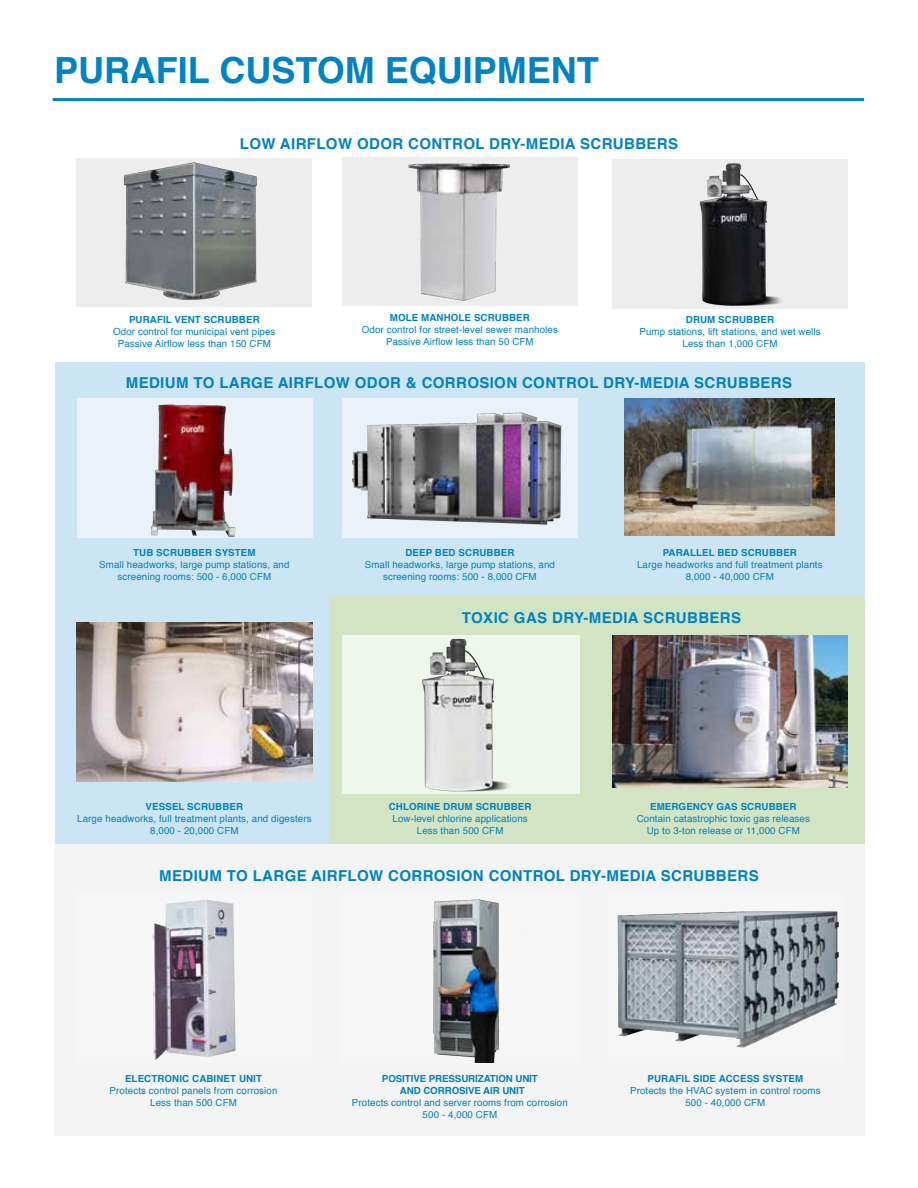
<style>
.page{position:relative;width:918px;height:1188px;background:#fff}
.page>*{position:absolute;margin:0;border:0;box-sizing:border-box;transform-origin:0 0}
.t1{font:700 36px "Helvetica";color:#0082c3}
.t2{font:700 15px "Helvetica";letter-spacing:.025em;color:#0082c3}
.t3{font:9.75px "Helvetica";letter-spacing:.01em;color:#0082c3}
.t4{font:700 9.75px "Helvetica";letter-spacing:.01em;color:#0082c3}
.t5{font:700 9.75px "Helvetica";letter-spacing:-.01em;color:#0082c3}
</style>
<div class="page">
<div style="left:327px;top:592px;width:538px;height:262px;background:#d2e4c4"></div>
<div style="left:54px;top:844px;width:811px;height:291px;background:#f4f4f4"></div>
<div style="left:55px;top:586px;width:273px;height:258px;background:#cce5f4"></div>
<div style="left:55px;top:363px;width:810px;height:232px;background:#cce5f4"></div>
<img style="left:433px;top:899px;width:67px;height:163px">
<img style="left:617px;top:911px;width:222px;height:137px">
<img style="left:152px;top:899px;width:84px;height:161px">
<div style="left:612px;top:159px;width:236px;height:150px;background:#ededed"></div>
<img style="left:699px;top:163px;width:82px;height:143px">
<div style="left:342px;top:157px;width:236px;height:148px;background:#ededed"></div>
<img style="left:408px;top:163px;width:102px;height:138px">
<div style="left:76px;top:158px;width:236px;height:149px;background:#ededed"></div>
<img style="left:124px;top:162px;width:133px;height:138px">
<div style="left:342px;top:636px;width:237px;height:158px;background:#eff6ec"></div>
<img style="left:422px;top:638px;width:87px;height:154px">
<div style="left:77px;top:399px;width:235px;height:139px;background:#eaf1f8"></div>
<img style="left:151px;top:404px;width:85px;height:133px">
<img style="left:342px;top:399px;width:236px;height:139px">
<img style="left:624px;top:399px;width:210px;height:137px">
<img style="left:77px;top:622px;width:235px;height:159px">
<img style="left:612px;top:636px;width:236px;height:151px">
<hr style="left:53px;top:98px;width:811px;height:3px;background:#0082c3">
<p class="t1" style="left:54px;top:41px;width:546px">PURAFIL CUSTOM EQUIPMENT</p>
<p class="t2" style="left:240px;top:132px;width:440px">LOW AIRFLOW ODOR CONTROL DRY-MEDIA SCRUBBERS</p>
<p class="t4" style="left:129px;top:311px;width:132px">PURAFIL VENT SCRUBBER</p>
<p class="t3" style="left:113px;top:324px;width:164px">Odor control for municipal vent pipes</p>
<p class="t3" style="left:118px;top:336px;width:155px">Passive Airflow less than 150 CFM</p>
<p class="t4" style="left:390px;top:309px;width:142px">MOLE MANHOLE SCRUBBER</p>
<p class="t3" style="left:362px;top:322px;width:198px">Odor control for street-level sewer manholes</p>
<p class="t3" style="left:386px;top:334px;width:149px">Passive Airflow less than 50 CFM</p>
<p class="t4" style="left:686px;top:311px;width:90px">DRUM SCRUBBER</p>
<p class="t3" style="left:639px;top:324px;width:183px">Pump stations, lift stations, and wet wells</p>
<p class="t3" style="left:683px;top:336px;width:96px">Less than 1,000 CFM</p>
<p class="t2" style="left:126px;top:370px;width:668px">MEDIUM TO LARGE AIRFLOW ODOR &amp; CORROSION CONTROL DRY-MEDIA SCRUBBERS</p>
<p class="t4" style="left:133px;top:545px;width:124px">TUB SCRUBBER SYSTEM</p>
<p class="t3" style="left:99px;top:557px;width:192px">Small headworks, large pump stations, and</p>
<p class="t3" style="left:118px;top:569px;width:155px">screening rooms: 500 - 6,000 CFM</p>
<p class="t4" style="left:405px;top:545px;width:111px">DEEP BED SCRUBBER</p>
<p class="t3" style="left:365px;top:557px;width:192px">Small headworks, large pump stations, and</p>
<p class="t3" style="left:383px;top:569px;width:155px">screening rooms: 500 - 8,000 CFM</p>
<p class="t4" style="left:663px;top:545px;width:136px">PARALLEL BED SCRUBBER</p>
<p class="t3" style="left:637px;top:557px;width:187px">Large headworks and full treatment plants</p>
<p class="t3" style="left:686px;top:569px;width:90px">8,000 - 40,000 CFM</p>
<p class="t2" style="left:462px;top:606px;width:281px">TOXIC GAS DRY-MEDIA SCRUBBERS</p>
<p class="t4" style="left:146px;top:798px;width:99px">VESSEL SCRUBBER</p>
<p class="t3" style="left:77px;top:811px;width:236px">Large headworks, full treatment plants, and digesters</p>
<p class="t3" style="left:150px;top:823px;width:90px">8,000 - 20,000 CFM</p>
<p class="t4" style="left:389px;top:798px;width:144px">CHLORINE DRUM SCRUBBER</p>
<p class="t3" style="left:393px;top:811px;width:137px">Low-level chlorine applications</p>
<p class="t3" style="left:417px;top:823px;width:88px">Less than 500 CFM</p>
<p class="t4" style="left:650px;top:798px;width:148px">EMERGENCY GAS SCRUBBER</p>
<p class="t3" style="left:637px;top:811px;width:175px">Contain catastrophic toxic gas releases</p>
<p class="t3" style="left:647px;top:823px;width:155px">Up to 3-ton release or 11,000 CFM</p>
<p class="t2" style="left:159px;top:864px;width:601px">MEDIUM TO LARGE AIRFLOW CORROSION CONTROL DRY-MEDIA SCRUBBERS</p>
<p class="t4" style="left:125px;top:1071px;width:139px">ELECTRONIC CABINET UNIT</p>
<p class="t3" style="left:110px;top:1083px;width:169px">Protects control panels from corrosion</p>
<p class="t3" style="left:150px;top:1095px;width:88px">Less than 500 CFM</p>
<p class="t5" style="left:382px;top:1071px;width:157px">POSITIVE PRESSURIZATION UNIT</p>
<p class="t5" style="left:400px;top:1083px;width:126px">AND CORROSIVE AIR UNIT</p>
<p class="t3" style="left:352px;top:1095px;width:217px">Protects control and server rooms from corrosion</p>
<p class="t3" style="left:423px;top:1107px;width:76px">500 - 4,000 CFM</p>
<p class="t4" style="left:648px;top:1071px;width:157px">PURAFIL SIDE ACCESS SYSTEM</p>
<p class="t3" style="left:630px;top:1083px;width:192px">Protects the HVAC system in control rooms</p>
<p class="t3" style="left:685px;top:1095px;width:82px">500 - 40,000 CFM</p>
</div>
